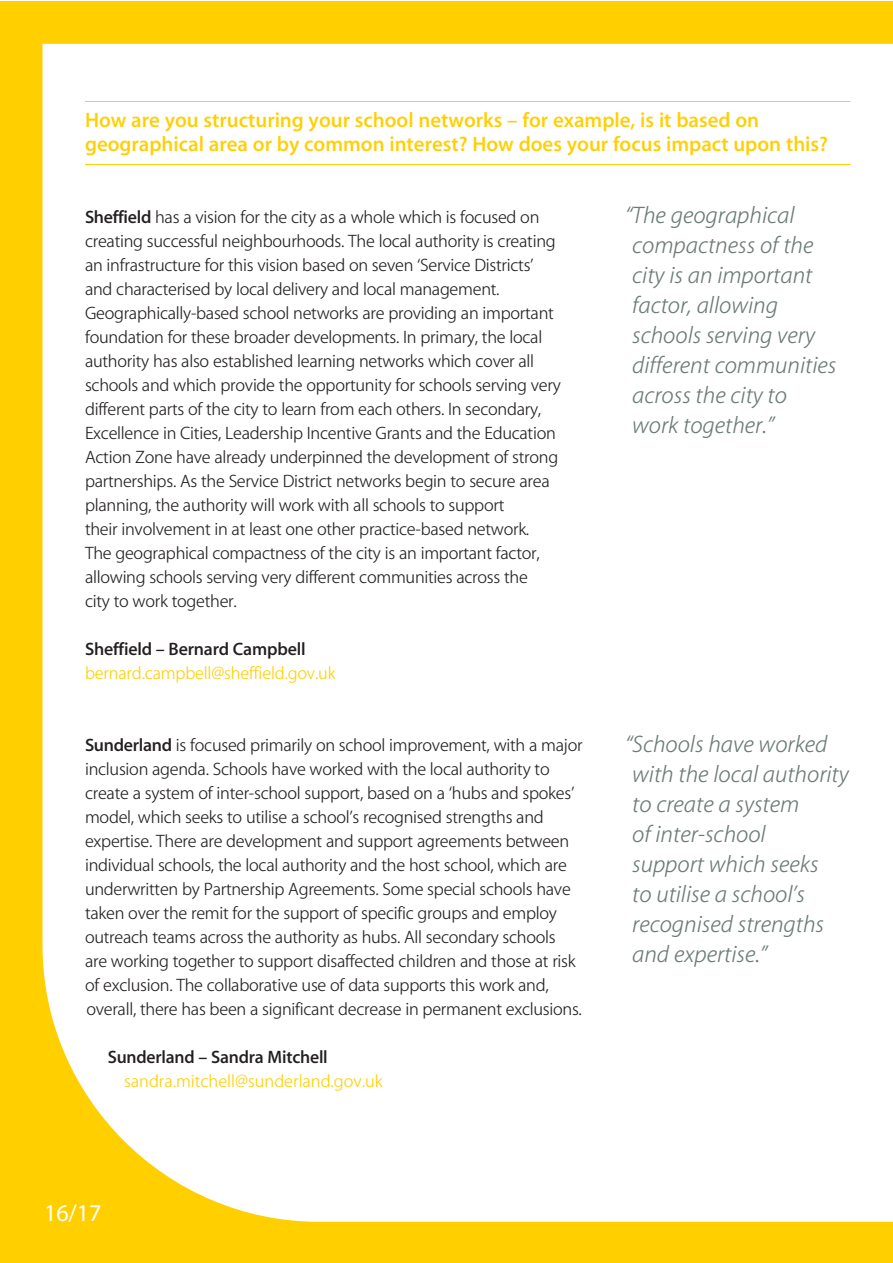
<style>
.page{position:relative;width:893px;height:1263px;background:#fff}
.page>*{position:absolute;margin:0;border:0;box-sizing:border-box;transform-origin:0 0}
.t1{font:italic 300 24px/30px "Myriad";color:#6b7b73}
.t2{font:24px "Myriad";color:#fff}
.t3{font:600 21px/24px "Myriad";color:#ffcf00}
.t4{font:300 18px/24px "Myriad";letter-spacing:-.015em;color:#231f20}
.t5{font:300 18px "Myriad";letter-spacing:-.005em;color:#ffcf00}
.t6{font:600 18px "Myriad";letter-spacing:-.01em;color:#231f20}
.s1{font-weight:600}
</style>
<div class="page">
<div style="left:0;top:1px;width:892px;height:1262px;background:#ffcf00"></div>
<div style="left:43px;top:44px;width:849px;height:1178px;background:#fff"></div>
<hr style="left:85px;top:101px;width:765px;height:1px;background:#ffcf00">
<hr style="left:85px;top:164px;width:765px;height:1px;background:#ffcf00">
<p class="t3" style="left:85px;top:110px;width:744px">How are you structuring your school networks – for example, is it based on geographical area or by common interest? How does your focus impact upon this?</p>
<p class="t4" style="left:85px;top:207px;width:477px"><span class="s1">Sheffield</span> has a vision for the city as a whole which is focused on creating successful neighbourhoods. The local authority is creating an infrastructure for this vision based on seven ‘Service Districts’ and characterised by local delivery and local management.<br>Geographically-based school networks are providing an important foundation for these broader developments. In primary, the local authority has also established learning networks which cover all schools and which provide the opportunity for schools serving very different parts of the city to learn from each others. In secondary, Excellence in Cities, Leadership Incentive Grants and the Education Action Zone have already underpinned the development of strong partnerships. As the Service District networks begin to secure area planning, the authority will work with all schools to support<br>their involvement in at least one other practice-based network.<br>The geographical compactness of the city is an important factor, allowing schools serving very different communities across the<br>city to work together.</p>
<p class="t6" style="left:85px;top:642px;width:222px">Sheffield – Bernard Campbell</p>
<p class="t5" style="left:85px;top:667px;width:252px">bernard.campbell@sheffield.gov.uk</p>
<p class="t4" style="left:85px;top:735px;width:499px"><span class="s1">Sunderland</span> is focused primarily on school improvement, with a major inclusion agenda. Schools have worked with the local authority to create a system of inter-school support, based on a ‘hubs and spokes’ model, which seeks to utilise a school’s recognised strengths and expertise. There are development and support agreements between individual schools, the local authority and the host school, which are underwritten by Partnership Agreements. Some special schools have taken over the remit for the support of specific groups and employ outreach teams across the authority as hubs. All secondary schools<br>are working together to support disaffected children and those at risk of exclusion. The collaborative use of data supports this work and, overall, there has been a significant decrease in permanent exclusions.</p>
<p class="t6" style="left:108px;top:1050px;width:222px">Sunderland – Sandra Mitchell</p>
<p class="t5" style="left:124px;top:1075px;width:260px">sandra.mitchell@sunderland.gov.uk</p>
<h1 class="t1" style="left:625px;top:203px;width:213px">“The geographical compactness of the city is an important factor, allowing schools serving very different communities across the city to<br>work together.”</h1>
<h1 class="t1" style="left:625px;top:731px;width:225px">“Schools have worked with the local authority to create a system<br>of inter-school<br>support which seeks<br>to utilise a school’s recognised strengths and expertise.”</h1>
<h1 class="t2" style="left:44px;top:1205px;width:59px">16/17</h1>
</div>
